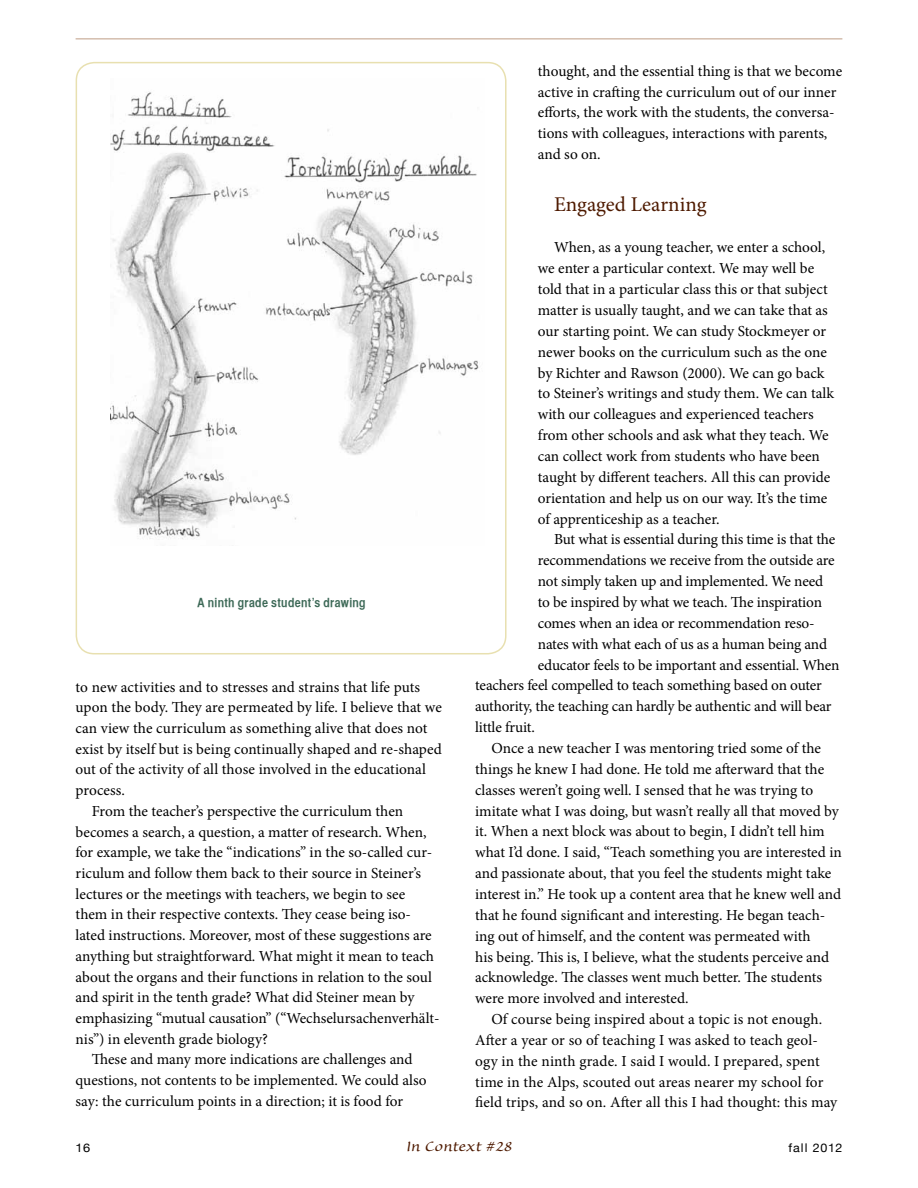
<style>
.page{position:relative;width:918px;height:1188px;background:#fff}
.page>*{position:absolute;margin:0;border:0;box-sizing:border-box;transform-origin:0 0}
.t1{font:21px "Minion Pro";color:#4e1a00}
.t2{font:18px "Sanvito";color:#4e1a00;scale:1.05 1}
.t3{font:15.3px/20.9px "Minion Pro";letter-spacing:-.005em;color:#000}
.t4{font:12.75px "Helvetica CY Bold";letter-spacing:.02em;color:#3d6957}
.t5{font:12px "Helvetica Neue";letter-spacing:.07em;color:#000;scale:1.04 1}
.t6{font:12px "Helvetica Neue";letter-spacing:.07em;color:#000;scale:1.07 1}
</style>
<div class="page">
<hr style="left:76px;top:39px;width:766px;height:1px;background:#be9d84">
<img style="left:110px;top:92px;width:369px;height:447px">
<div style="left:76px;top:62px;width:431px;height:592px;border:2px solid #e8e0b0;border-radius:18px"></div>
<p class="t4" style="left:197px;top:595px;width:170px">A ninth grade student’s drawing</p>
<p class="t3" style="left:76px;top:676px;width:346px">to new activities and to stresses and strains that life puts</p>
<p class="t3" style="left:76px;top:697px;width:368px">upon the body. They are permeated by life. I believe that we</p>
<p class="t3" style="left:76px;top:718px;width:353px">can view the curriculum as something alive that does not</p>
<p class="t3" style="left:76px;top:739px;width:368px">exist by itself but is being continually shaped and re-shaped</p>
<p class="t3" style="left:76px;top:759px;width:352px">out of the activity of all those involved in the educational</p>
<p class="t3" style="left:76px;top:780px;width:51px">process.</p>
<p class="t3" style="left:92px;top:801px;width:313px">From the teacher’s perspective the curriculum then</p>
<p class="t3" style="left:76px;top:821px;width:353px">becomes a search, a question, a matter of research. When,</p>
<p class="t3" style="left:76px;top:842px;width:358px">for example, we take the “indications” in the so-called cur-</p>
<p class="t3" style="left:76px;top:863px;width:347px">riculum and follow them back to their source in Steiner’s</p>
<p class="t3" style="left:76px;top:883px;width:331px">lectures or the meetings with teachers, we begin to see</p>
<p class="t3" style="left:76px;top:904px;width:337px">them in their respective contexts. They cease being iso-</p>
<p class="t3" style="left:76px;top:925px;width:358px">lated instructions. Moreover, most of these suggestions are</p>
<p class="t3" style="left:76px;top:946px;width:360px">anything but straightforward. What might it mean to teach</p>
<p class="t3" style="left:76px;top:966px;width:358px">about the organs and their functions in relation to the soul</p>
<p class="t3" style="left:76px;top:987px;width:340px">and spirit in the tenth grade? What did Steiner mean by</p>
<p class="t3" style="left:76px;top:1008px;width:365px">emphasizing “mutual causation” (“Wechselursachenverhält-</p>
<p class="t3" style="left:76px;top:1028px;width:194px">nis”) in eleventh grade biology?</p>
<p class="t3" style="left:92px;top:1049px;width:322px">These and many more indications are challenges and</p>
<p class="t3" style="left:76px;top:1070px;width:353px">questions, not contents to be implemented. We could also</p>
<p class="t3" style="left:76px;top:1090px;width:329px">say: the curriculum points in a direction; it is food for</p>
<p class="t3" style="left:538px;top:61px;width:306px">thought, and the essential thing is that we become active in crafting the curriculum out of our inner efforts, the work with the students, the conversa&shy;tions with colleagues, interactions with parents, and so on.</p>
<h1 class="t1" style="left:554px;top:190px;width:154px">Engaged Learning</h1>
<p class="t3" style="left:538px;top:237px;width:298px;text-indent:16px">When, as a young teacher, we enter a school, we enter a particular context. We may well be told that in a particular class this or that subject matter is usually taught, and we can take that as our starting point. We can study Stockmeyer or newer books on the curriculum such as the one by Richter and Rawson (2000). We can go back to Steiner’s writings and study them. We can talk with our colleagues and experienced teachers from other schools and ask what they teach. We can collect work from students who have been taught by different teachers. All this can provide orientation and help us on our way. It’s the time of apprenticeship as a teacher.</p>
<p class="t3" style="left:554px;top:529px;width:283px">But what is essential during this time is that the</p>
<p class="t3" style="left:538px;top:550px;width:298px">recommendations we receive from the outside are</p>
<p class="t3" style="left:538px;top:571px;width:287px">not simply taken up and implemented. We need</p>
<p class="t3" style="left:538px;top:592px;width:286px">to be inspired by what we teach. The inspiration</p>
<p class="t3" style="left:538px;top:613px;width:278px">comes when an idea or recommendation reso-</p>
<p class="t3" style="left:538px;top:633px;width:291px">nates with what each of us as a human being and</p>
<p class="t3" style="left:538px;top:654px;width:303px">educator feels to be important and essential. When</p>
<p class="t3" style="left:475px;top:675px;width:348px">teachers feel compelled to teach something based on outer</p>
<p class="t3" style="left:475px;top:696px;width:358px">authority, the teaching can hardly be authentic and will bear</p>
<p class="t3" style="left:475px;top:717px;width:61px">little fruit.</p>
<p class="t3" style="left:491px;top:738px;width:331px">Once a new teacher I was mentoring tried some of the</p>
<p class="t3" style="left:475px;top:759px;width:350px">things he knew I had done. He told me afterward that the</p>
<p class="t3" style="left:475px;top:779px;width:340px">classes weren’t going well. I sensed that he was trying to</p>
<p class="t3" style="left:475px;top:800px;width:365px">imitate what I was doing, but wasn’t really all that moved by</p>
<p class="t3" style="left:475px;top:821px;width:351px">it. When a next block was about to begin, I didn’t tell him</p>
<p class="t3" style="left:475px;top:842px;width:368px">what I’d done. I said, “Teach something you are interested in</p>
<p class="t3" style="left:475px;top:863px;width:358px">and passionate about, that you feel the students might take</p>
<p class="t3" style="left:475px;top:884px;width:368px">interest in.” He took up a content area that he knew well and</p>
<p class="t3" style="left:475px;top:905px;width:352px">that he found significant and interesting. He began teach-</p>
<p class="t3" style="left:475px;top:925px;width:337px">ing out of himself, and the content was permeated with</p>
<p class="t3" style="left:475px;top:946px;width:356px">his being. This is, I believe, what the students perceive and</p>
<p class="t3" style="left:475px;top:967px;width:348px">acknowledge. The classes went much better. The students</p>
<p class="t3" style="left:475px;top:988px;width:215px">were more involved and interested.</p>
<p class="t3" style="left:491px;top:1009px;width:332px">Of course being inspired about a topic is not enough.</p>
<p class="t3" style="left:475px;top:1030px;width:344px">After a year or so of teaching I was asked to teach geol-</p>
<p class="t3" style="left:475px;top:1051px;width:346px">ogy in the ninth grade. I said I would. I prepared, spent</p>
<p class="t3" style="left:475px;top:1071px;width:350px">time in the Alps, scouted out areas nearer my school for</p>
<p class="t3" style="left:475px;top:1092px;width:364px">field trips, and so on. After all this I had thought: this may</p>
<p class="t6" style="left:76px;top:1137px;width:15px">16</p>
<p class="t2" style="left:406px;top:1138px;width:104px">In Context #28</p>
<p class="t5" style="left:788px;top:1137px;width:53px">fall 2012</p>
</div>
